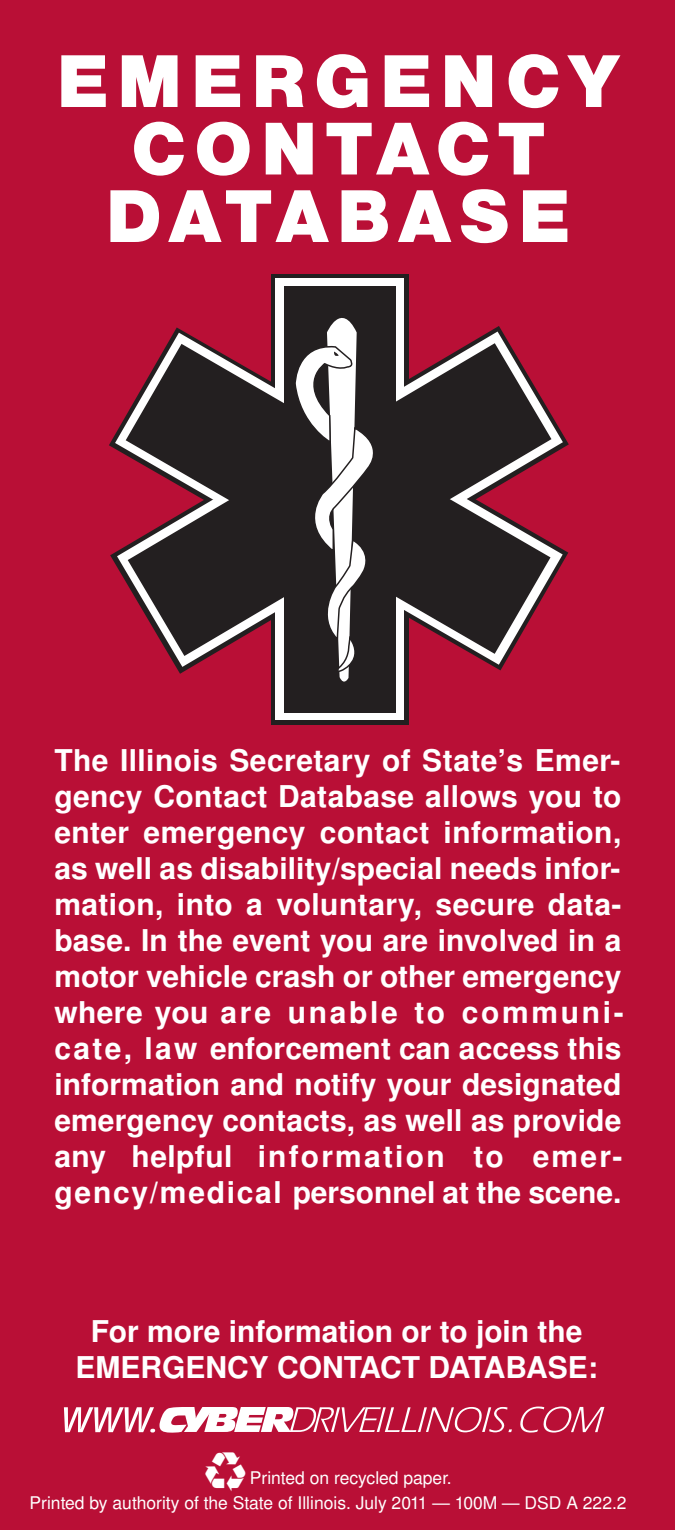
<style>
.page{position:relative;width:675px;height:1530px;background:#b90f36}
.page>*{position:absolute;margin:0;border:0;box-sizing:border-box;transform-origin:0 0}
.t1{font:77.5px/67.5px "Nimbus San D Blac";letter-spacing:.105em;color:#fff;text-align:center}
.t2{font:42.5px "Hira Kaku Pro W6";color:#fff}
.t3{font:700 30px/36px "Nimbus San L";color:#fff;text-align:justify}
.t4{font:17.5px/25.2px "Nimbus San L";color:#fff}
</style>
<div class="page">
<div style="left:271px;top:275px;width:138px;height:450px;background:#231f20"></div>
<div style="left:276px;top:278px;width:128px;height:442px;background:#fff"></div>
<svg style="left:117px;top:332px;width:446px;height:335px"></svg>
<div style="left:284px;top:286px;width:111px;height:427px;background:#231f20"></div>
<svg style="left:126px;top:344px;width:425px;height:310px;fill:#231f20"></svg>
<svg style="left:294px;top:318px;width:93px;height:364px"></svg>
<svg style="left:520px;top:1407px;width:84px;height:26px"></svg>
<svg style="left:64px;top:1407px;width:448px;height:26px"></svg>
<h1 class="t1" style="left:56px;top:47px;width:565px">EMERGENCY<br>CONTACT<br>DATABASE</h1>
<p class="t3" style="left:54px;top:743px;width:571px">The Illinois Secretary of State’s Emer&shy;gency Contact Database allows you to enter emergency contact information, as well as disability/special needs infor&shy;mation, into a voluntary, secure data&shy;base. In the event you are involved in a motor vehicle crash or other emergency where you are unable to communi&shy;cate, law enforcement can access this information and notify your designated emergency contacts, as well as provide any helpful information to emer&shy;gency/medical personnel at the scene.</p>
<p class="t3" style="left:76px;top:1314px;width:524px;text-align:center">For more information or to join the<br>EMERGENCY CONTACT DATABASE:</p>
<h2 class="t2" style="left:204px;top:1432px;width:44px">♻</h2>
<p class="t4" style="left:30px;top:1465px;width:599px;text-indent:220px">Printed on recycled paper.<br>Printed by authority of the State of Illinois. July 2011 — 100M — DSD A 222.2</p>
</div>
